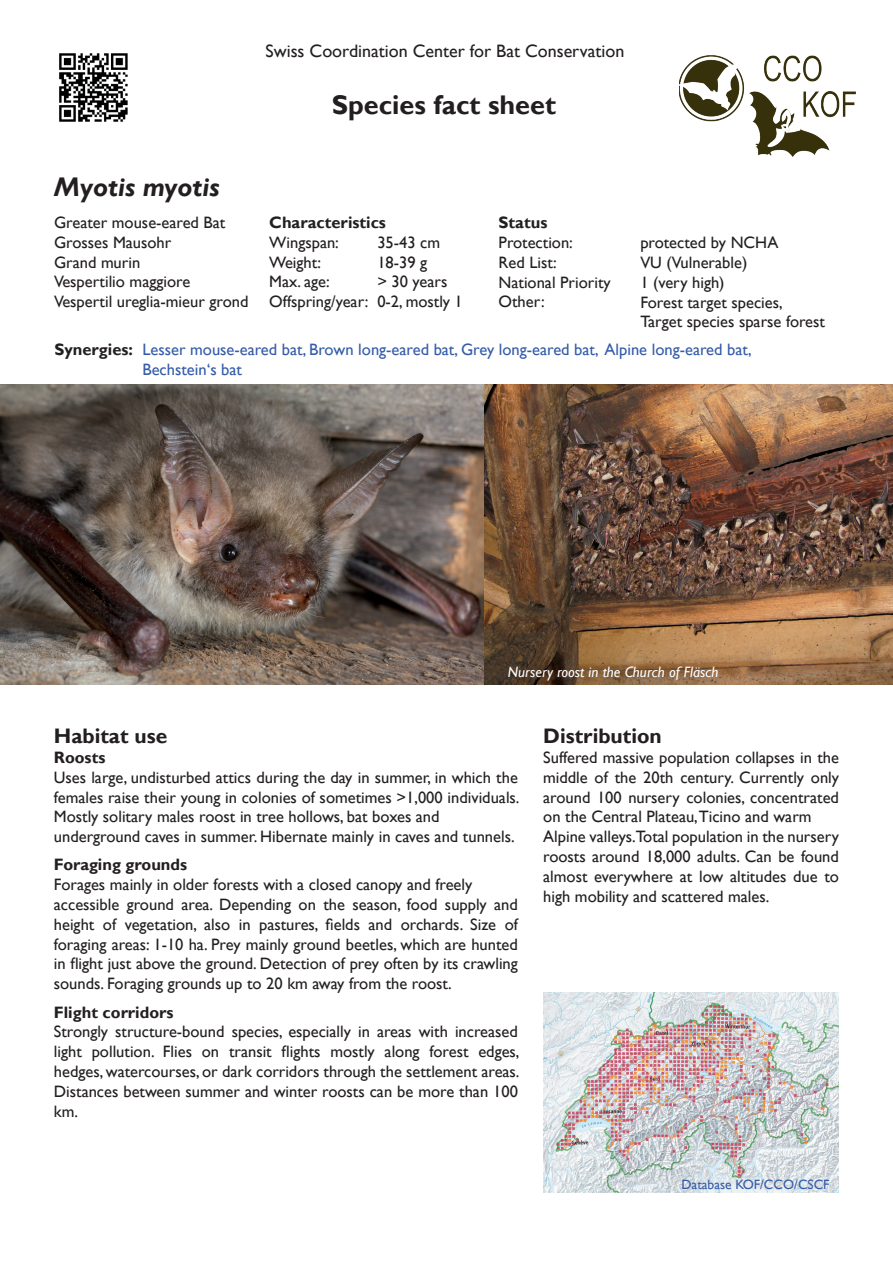
<style>
.page{position:relative;width:893px;height:1263px;background:#fff}
.page>*{position:absolute;margin:0;border:0;box-sizing:border-box;transform-origin:0 0}
.t1{font:700 27px "Gill Sans";color:#231f20}
.t2{font:italic 700 27px "Gill Sans";color:#231f20}
.t3{font:700 21px "Gill Sans";color:#231f20}
.t4{font:18px "Gill Sans";color:#231f20}
.t5{font:16.5px/19.8px "Gill Sans";color:#231f20}
.t6{font:16.5px/19.8px "Gill Sans";color:#345ca9}
.t7{font:700 16.5px "Gill Sans";color:#231f20}
.t8{font:italic 15px "Gill Sans";color:#fff}
.t9{font:13.5px "Gill Sans";color:#345ca9}
</style>
<div class="page">
<img style="left:679px;top:56px;width:177px;height:100px">
<img style="left:0;top:384px;width:484px;height:301px">
<img style="left:484px;top:384px;width:409px;height:301px">
<img style="left:543px;top:993px;width:296px;height:199px">
<img style="left:59px;top:53px;width:69px;height:69px">
<p class="t4" style="left:266px;top:40px;width:360px">Swiss Coordination Center for Bat Conservation</p>
<h1 class="t1" style="left:332px;top:88px;width:226px">Species fact sheet</h1>
<h1 class="t2" style="left:54px;top:171px;width:167px">Myotis myotis</h1>
<p class="t5" style="left:54px;top:213px;width:196px">Greater mouse-eared Bat<br>Grosses Mausohr<br>Grand murin<br>Vespertilio maggiore<br>Vespertil ureglia-mieur grond</p>
<p class="t7" style="left:269px;top:212px;width:118px">Characteristics</p>
<p class="t5" style="left:269px;top:233px;width:71px">Wingspan:</p>
<p class="t5" style="left:377px;top:233px;width:64px">35-43 cm</p>
<p class="t5" style="left:269px;top:252px;width:53px">Weight:</p>
<p class="t5" style="left:377px;top:252px;width:51px">18-39 g</p>
<p class="t5" style="left:269px;top:272px;width:62px">Max. age:</p>
<p class="t5" style="left:269px;top:272px;width:195px;text-indent:108px">&gt; 30 years<br>Offspring/year: 0-2, mostly 1</p>
<p class="t7" style="left:499px;top:213px;width:50px">Status</p>
<p class="t5" style="left:499px;top:233px;width:114px">Protection:<br>Red List:<br>National Priority<br>Other:</p>
<p class="t5" style="left:640px;top:233px;width:186px">protected by NCHA<br>VU (Vulnerable)<br>1 (very high)<br>Forest target species,<br>Target species sparse forest</p>
<p class="t7" style="left:54px;top:340px;width:80px">Synergies:</p>
<p class="t6" style="left:142px;top:340px;width:611px">Lesser mouse-eared bat, Brown long-eared bat, Grey long-eared bat, Alpine long-eared bat,<br>Bechstein‘s bat</p>
<p class="t8" style="left:508px;top:663px;width:212px">Nursery roost in the Church of Fläsch</p>
<p class="t3" style="left:54px;top:723px;width:115px">Habitat use</p>
<p class="t7" style="left:54px;top:747px;width:53px">Roosts</p>
<p class="t5" style="left:54px;top:767px;width:467px">Uses large, undisturbed attics during the day in summer, in which the females raise their young in colonies of sometimes &gt;1,000 individuals.<br>Mostly solitary males roost in tree hollows, bat boxes and underground caves in summer. Hibernate mainly in caves and tunnels.</p>
<p class="t7" style="left:54px;top:855px;width:135px">Foraging grounds</p>
<p class="t5" style="left:54px;top:875px;width:466px">Forages mainly in older forests with a closed canopy and freely accessible ground area. Depending on the season, food supply and height of vegetation, also in pastures, fields and orchards. Size of foraging areas: 1-10 ha. Prey mainly ground beetles, which are hunted in flight just above the ground. Detection of prey often by its crawling sounds. Foraging grounds up to 20 km away from the roost.</p>
<p class="t7" style="left:54px;top:1002px;width:121px">Flight corridors</p>
<p class="t5" style="left:54px;top:1022px;width:467px;text-align:justify">Strongly structure-bound species, especially in areas with increased light pollution. Flies on transit flights mostly along forest edges, hedges, watercourses, or dark corridors through the settlement areas.<br>Distances between summer and winter roosts can be more than 100 km.</p>
<p class="t3" style="left:543px;top:723px;width:120px">Distribution</p>
<p class="t5" style="left:543px;top:748px;width:297px">Suffered massive population collapses in the middle of the 20th century. Currently only around 100 nursery colonies, concentrated on the Central Plateau,Ticino and warm Alpine valleys.Total population in the nursery roosts around 18,000 adults. Can be found almost everywhere at low altitudes due to high mobility and scattered males.</p>
<p class="t9" style="left:681px;top:1177px;width:150px">Database KOF/CCO/CSCF</p>
</div>
